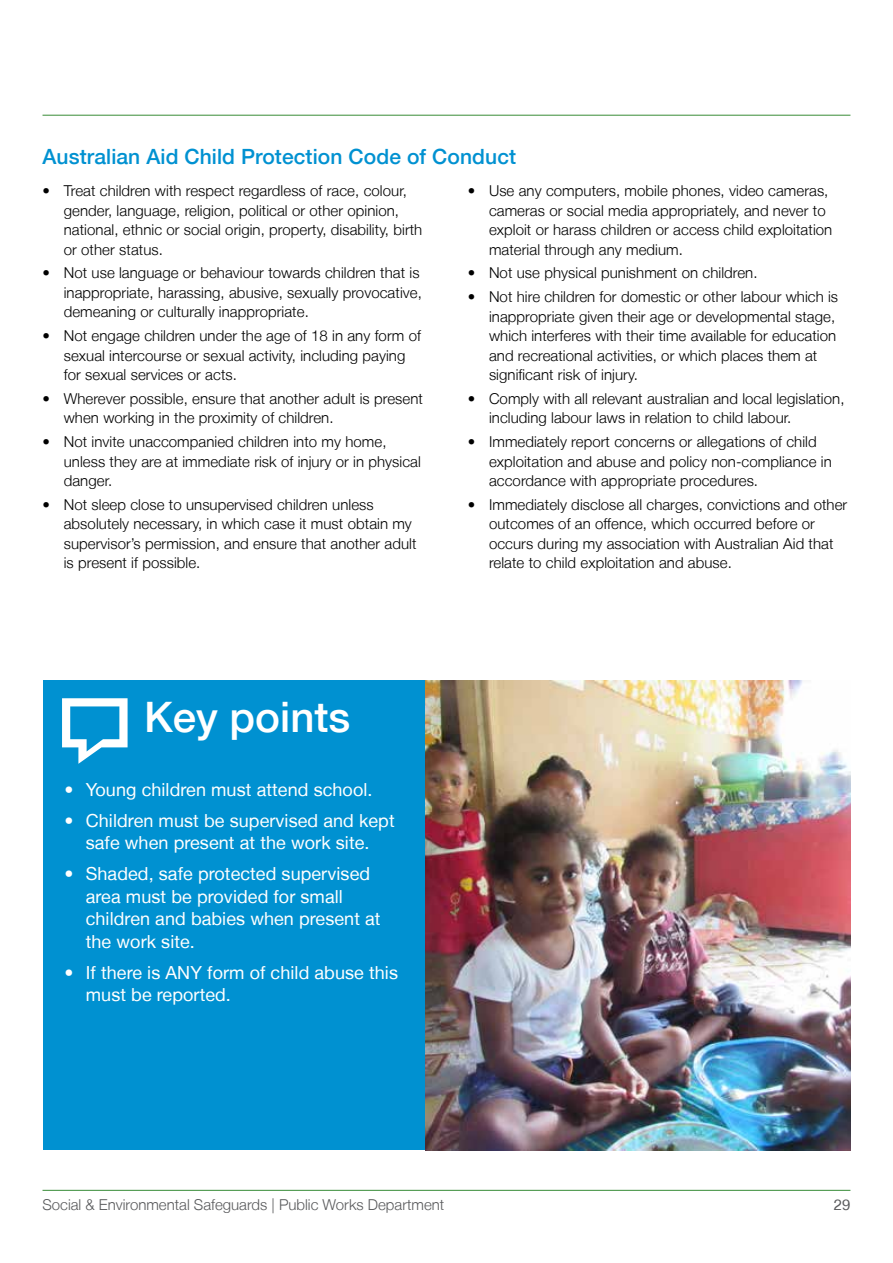
<style>
.page{position:relative;width:893px;height:1263px;background:#fff}
.page>*{position:absolute;margin:0;border:0;box-sizing:border-box;transform-origin:0 0}
._03_Highlighted_Cont{font:500 42px "Helvetica Neue LT";color:#fff}
._01_Heading_3_H3{font:500 21px "Helvetica Neue LT";letter-spacing:.005em;color:#0091d1}
.t1{font:18px/22.5px "Helvetica Neue LT";letter-spacing:.005em;color:#fff}
.t2{font:300 15px/19.5px "Helvetica Neue LT";letter-spacing:.005em;color:#000}
.t3{font:300 15px "Helvetica Neue LT";color:#58595b}
.t4{font:15px "Helvetica Neue LT";color:#58595b}
</style>
<div class="page">
<hr style="left:43px;top:1190px;width:807px;height:1px;background:#378b36">
<hr style="left:43px;top:115px;width:807px;height:1px;background:#378b36">
<img style="left:425px;top:681px;width:425px;height:469px">
<div style="left:43px;top:681px;width:382px;height:469px;background:#0091d1"></div>
<svg style="left:62px;top:698px;width:66px;height:66px"></svg>
<h3 class="_01_Heading_3_H3" style="left:43px;top:144px;width:475px">Australian Aid Child Protection Code of Conduct</h3>
<p class="t2" style="left:64px;top:181px;width:360px;text-indent:-21px">• Treat children with respect regardless of race, colour, gender, language, religion, political or other opinion, national, ethnic or social origin, property, disability, birth or other status.</p>
<p class="t2" style="left:64px;top:263px;width:360px;text-indent:-21px">• Not use language or behaviour towards children that is inappropriate, harassing, abusive, sexually provocative, demeaning or culturally inappropriate.</p>
<p class="t2" style="left:64px;top:326px;width:359px;text-indent:-21px">• Not engage children under the age of 18 in any form of sexual intercourse or sexual activity, including paying for sexual services or acts.</p>
<p class="t2" style="left:64px;top:388px;width:361px;text-indent:-21px">• Wherever possible, ensure that another adult is present when working in the proximity of children.</p>
<p class="t2" style="left:64px;top:432px;width:359px;text-indent:-21px">• Not invite unaccompanied children into my home, unless they are at immediate risk of injury or in physical danger.</p>
<p class="t2" style="left:64px;top:494px;width:354px;text-indent:-21px">• Not sleep close to unsupervised children unless absolutely necessary, in which case it must obtain my supervisor’s permission, and ensure that another adult is present if possible.</p>
<p class="t2" style="left:489px;top:181px;width:345px;text-indent:-21px">• Use any computers, mobile phones, video cameras, cameras or social media appropriately, and never to exploit or harass children or access child exploitation material through any medium.</p>
<p class="t2" style="left:468px;top:263px;width:291px">• Not use physical punishment on children.</p>
<p class="t2" style="left:489px;top:287px;width:351px;text-indent:-21px">• Not hire children for domestic or other labour which is inappropriate given their age or developmental stage, which interferes with their time available for education and recreational activities, or which places them at significant risk of injury.</p>
<p class="t2" style="left:489px;top:388px;width:357px;text-indent:-21px">• Comply with all relevant australian and local legislation, including labour laws in relation to child labour.</p>
<p class="t2" style="left:489px;top:432px;width:344px;text-indent:-21px">• Immediately report concerns or allegations of child exploitation and abuse and policy non-compliance in accordance with appropriate procedures.</p>
<p class="t2" style="left:489px;top:494px;width:360px;text-indent:-21px">• Immediately disclose all charges, convictions and other outcomes of an offence, which occurred before or occurs during my association with Australian Aid that relate to child exploitation and abuse.</p>
<p class="_03_Highlighted_Cont" style="left:144px;top:692px;width:208px">Key points</p>
<p class="t1" style="left:65px;top:778px;width:309px">• Young children must attend school.</p>
<p class="t1" style="left:65px;top:809px;width:332px;text-align:center">• Children must be supervised and kept safe when present at the work site.</p>
<p class="t1" style="left:86px;top:862px;width:296px;text-indent:-21px">• Shaded, safe protected supervised area must be provided for small children and babies when present at the work site.</p>
<p class="t1" style="left:86px;top:961px;width:314px;text-indent:-21px">• If there is ANY form of child abuse this must be reported.</p>
<p class="t3" style="left:43px;top:1195px;width:403px">Social &amp; Environmental Safeguards | Public Works Department</p>
<p class="t4" style="left:834px;top:1195px;width:18px">29</p>
</div>
